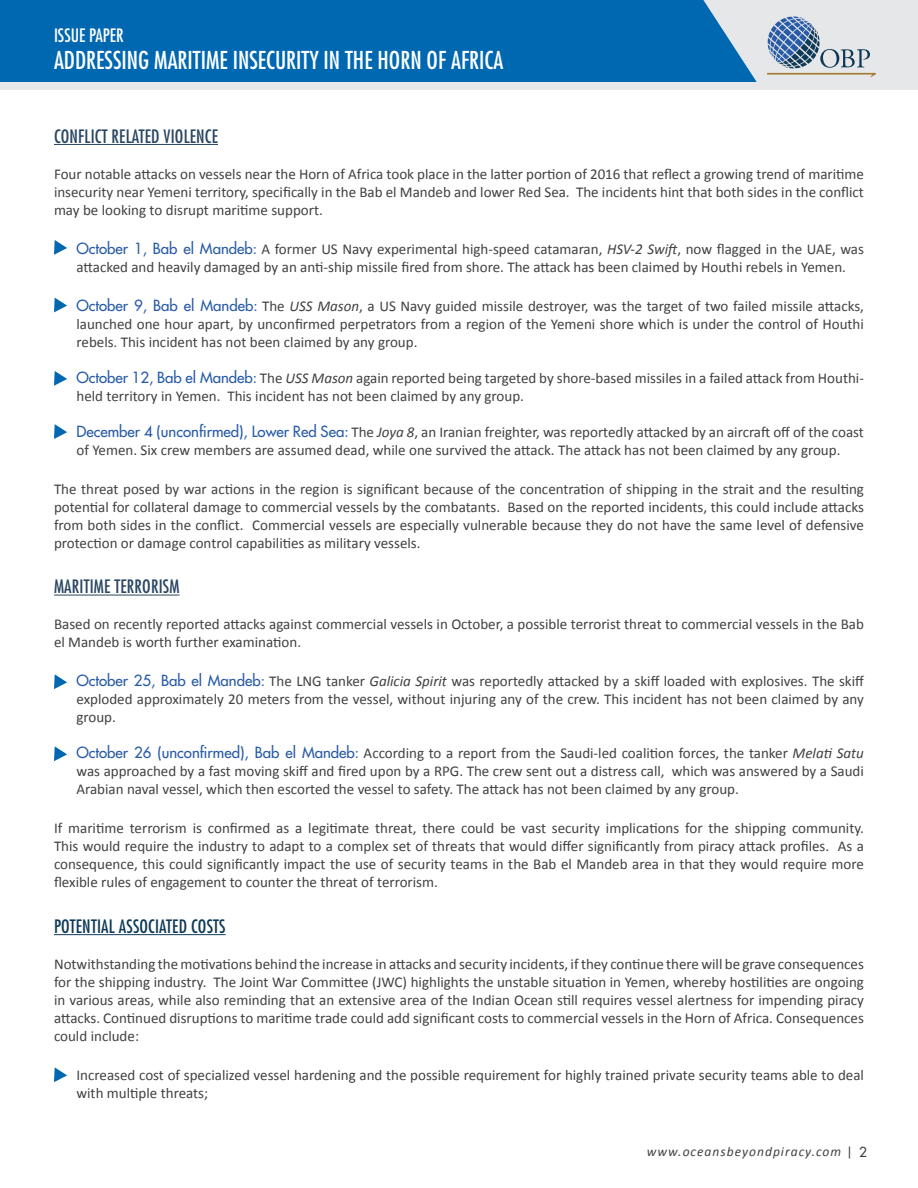
<style>
.page{position:relative;width:918px;height:1188px;background:#fff}
.page>*{position:absolute;margin:0;border:0;box-sizing:border-box;transform-origin:0 0}
.t1{font:condensed 24px "Futura Std";color:#fff}
.t2{font:condensed 18px "Futura Std";letter-spacing:.01em;color:#294662}
.t3{font:condensed 18px "Futura Std";letter-spacing:.01em;color:#0f3a57}
.t4{font:condensed 18px "Futura Std";color:#fff}
.t5{font:15px/18px "Calibri";color:#414042;text-align:justify}
.t6{font:italic 13.5px "Calibri";letter-spacing:.075em;color:#414042}
.s1{font-family:"Futura Std";font-weight:500;color:#285ba7}
.s2{color:#285ba7}
.s3{font-style:italic}
.s4{font-style:normal}
.s5{font-family:"Futura Std";font-weight:500;font-style:normal}
</style>
<div class="page">
<div style="left:0;top:0;width:918px;height:87px;background:#0067b1"></div>
<div style="left:1px;top:83px;width:917px;height:7px;background:#e6e7e8"></div>
<svg style="left:695px;top:0;width:223px;height:83px"></svg>
<hr style="left:54px;top:144px;width:164px;height:1px;background:#294662">
<hr style="left:54px;top:595px;width:125px;height:1px;background:#294662">
<hr style="left:54px;top:934px;width:172px;height:1px;background:#0f3a57">
<svg style="left:54px;top:240px;width:13px;height:15px"></svg>
<svg style="left:54px;top:298px;width:13px;height:14px"></svg>
<svg style="left:54px;top:371px;width:13px;height:15px"></svg>
<svg style="left:54px;top:424px;width:13px;height:15px"></svg>
<svg style="left:54px;top:746px;width:13px;height:15px"></svg>
<svg style="left:54px;top:1067px;width:13px;height:15px"></svg>
<svg style="left:54px;top:674px;width:13px;height:15px"></svg>
<p class="t4" style="left:54px;top:24px;width:71px">ISSUE PAPER</p>
<h1 class="t1" style="left:54px;top:46px;width:451px">ADDRESSING MARITIME INSECURITY IN THE HORN OF AFRICA</h1>
<p class="t2" style="left:54px;top:125px;width:166px">CONFLICT RELATED VIOLENCE</p>
<p class="t5" style="left:54px;top:165px;width:812px">Four notable attacks on vessels near the Horn of Africa took place in the latter portion of 2016 that reflect a growing trend of maritime insecurity near Yemeni territory, specifically in the Bab el Mandeb and lower Red Sea. The incidents hint that both sides in the conflict may be looking to disrupt maritime support.</p>
<p class="t5" style="left:54px;top:240px;width:812px;text-align:center">• <span class="s1">October 1, Bab el Mandeb</span><span class="s2">:</span> A former US Navy experimental high-speed catamaran, <span class="s3">HSV-2 Swift</span>, now flagged in the UAE, was attacked and heavily damaged by an anti-ship missile fired from shore. The attack has been claimed by Houthi rebels in Yemen.</p>
<p class="t5" style="left:76px;top:297px;width:789px;text-indent:-22px">• <span class="s1">October 9, Bab el Mandeb</span><span class="s2">:</span> The <span class="s3">USS Mason</span>, a US Navy guided missile destroyer, was the target of two failed missile attacks, launched one hour apart, by unconfirmed perpetrators from a region of the Yemeni shore which is under the control of Houthi rebels. This incident has not been claimed by any group.</p>
<p class="t5" style="left:76px;top:369px;width:789px;text-indent:-22px">• <span class="s1">October 12, Bab el Mandeb</span><span class="s2">:</span> The <span class="s3">USS Mason</span> again reported being targeted by shore-based missiles in a failed attack from Houthi&shy;held territory in Yemen. This incident has not been claimed by any group.</p>
<p class="t5" style="left:54px;top:423px;width:811px;text-align:center">• <span class="s1">December 4 (unconfirmed), Lower Red Sea</span><span class="s2">:</span> The <span class="s3">Joya 8</span>, an Iranian freighter, was reportedly attacked by an aircraft off of the coast of Yemen. Six crew members are assumed dead, while one survived the attack. The attack has not been claimed by any group.</p>
<p class="t5" style="left:54px;top:480px;width:812px">The threat posed by war actions in the region is significant because of the concentration of shipping in the strait and the resulting potential for collateral damage to commercial vessels by the combatants. Based on the reported incidents, this could include attacks from both sides in the conflict. Commercial vessels are especially vulnerable because they do not have the same level of defensive protection or damage control capabilities as military vessels.</p>
<p class="t2" style="left:54px;top:576px;width:127px">MARITIME TERRORISM</p>
<p class="t5" style="left:54px;top:615px;width:811px">Based on recently reported attacks against commercial vessels in October, a possible terrorist threat to commercial vessels in the Bab el Mandeb is worth further examination.</p>
<p class="t5" style="left:76px;top:672px;width:789px;text-indent:-22px">• <span class="s1">October 25, Bab el Mandeb</span><span class="s2">:</span> The LNG tanker <span class="s3">Galicia Spirit</span> was reportedly attacked by a skiff loaded with explosives. The skiff exploded approximately 20 meters from the vessel, without injuring any of the crew. This incident has not been claimed by any group.</p>
<p class="t5" style="left:77px;top:744px;width:789px;text-indent:-23px">• <span class="s1">October 26 (unconfirmed), Bab el Mandeb</span><span class="s2">:</span> According to a report from the Saudi-led coalition forces, the tanker <span class="s3">Melati Satu </span>was approached by a fast moving skiff and fired upon by a RPG. The crew sent out a distress call, which was answered by a Saudi Arabian naval vessel, which then escorted the vessel to safety. The attack has not been claimed by any group.</p>
<p class="t5" style="left:54px;top:819px;width:812px">If maritime terrorism is confirmed as a legitimate threat, there could be vast security implications for the shipping community.<br>This would require the industry to adapt to a complex set of threats that would differ significantly from piracy attack profiles. As a consequence, this could significantly impact the use of security teams in the Bab el Mandeb area in that they would require more flexible rules of engagement to counter the threat of terrorism.</p>
<p class="t3" style="left:54px;top:915px;width:173px">POTENTIAL ASSOCIATED COSTS</p>
<p class="t5" style="left:54px;top:955px;width:812px">Notwithstanding the motivations behind the increase in attacks and security incidents, if they continue there will be grave consequences for the shipping industry. The Joint War Committee (JWC) highlights the unstable situation in Yemen, whereby hostilities are ongoing in various areas, while also reminding that an extensive area of the Indian Ocean still requires vessel alertness for impending piracy attacks. Continued disruptions to maritime trade could add significant costs to commercial vessels in the Horn of Africa. Consequences could include:</p>
<p class="t5" style="left:77px;top:1066px;width:789px;text-indent:-22px">• Increased cost of specialized vessel hardening and the possible requirement for highly trained private security teams able to deal with multiple threats;</p>
<p class="t6" style="left:647px;top:1142px;width:221px">www.oceansbeyondpiracy.com <span class="s4">|</span> <span class="s5">2</span></p>
</div>
